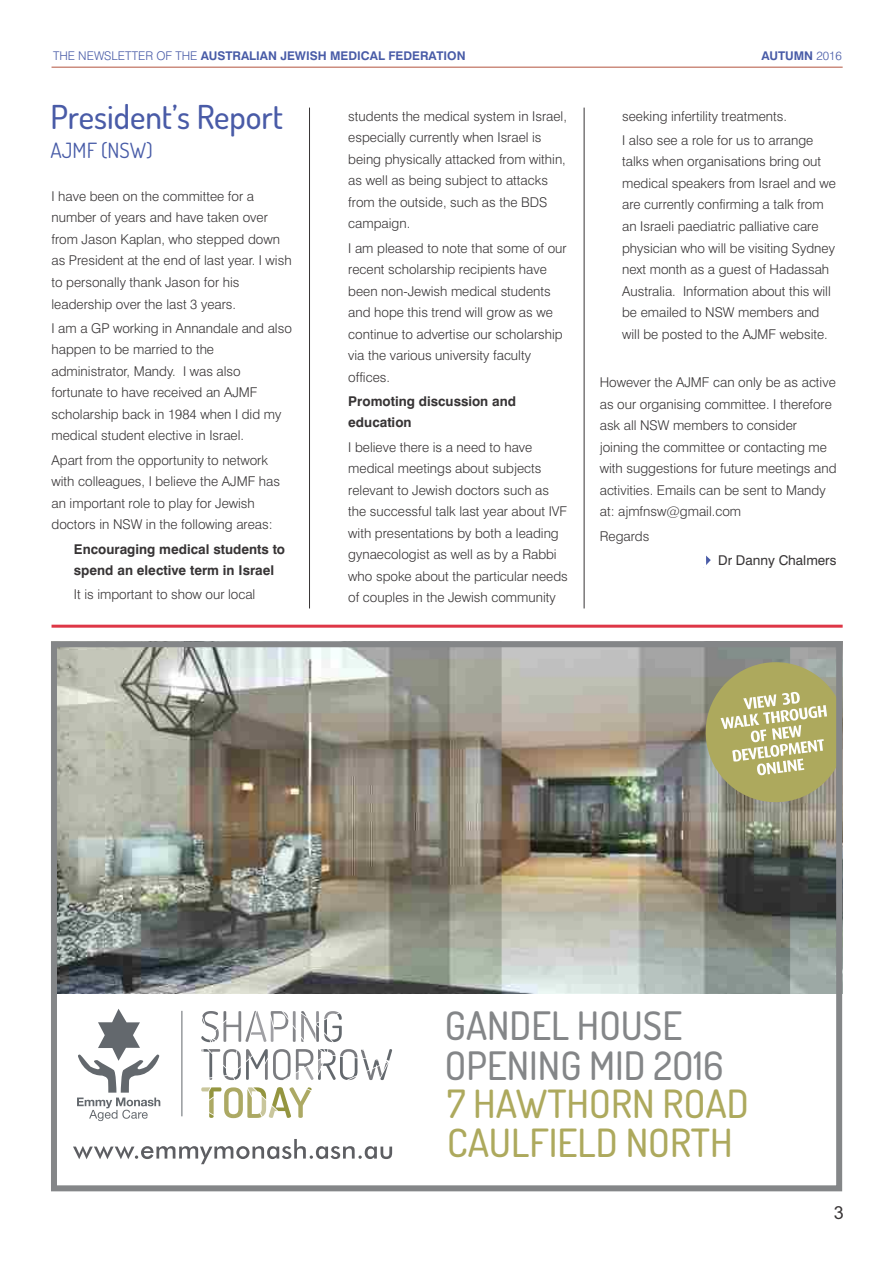
<style>
.page{position:relative;width:893px;height:1263px;background:#fff}
.page>*{position:absolute;margin:0;border:0;box-sizing:border-box;transform-origin:0 0}
.t1{font:200 39.3px/39.2px "Dosis";color:#848688}
.t2{font:200 39px/39.5px "Dosis";color:#ada95d}
.t3{font:200 33px "Dosis";color:#495ba7}
.t4{font:500 21px "Dosis";color:#475ba7}
.t5{font:18px "Arial";color:#373435}
.t6{font:300 13.5px/21.5px "Swiss 721 BT";color:#373435}
.t7{font:700 13.5px/21.5px "Swiss 721 BT";color:#373435}
.t8{font:13.5px "Swiss 721 BT";color:#373435}
.t9{font:700 12px "Swiss 721 BT";color:#485ba7}
.s1{font-weight:300}
</style>
<div class="page">
<hr style="left:52px;top:67px;width:791px;height:1px;background:#b3543f">
<img style="left:58px;top:648px;width:777px;height:346px">
<svg style="left:700px;top:658px;width:135px;height:150px;background:#aeac7b"></svg>
<div style="left:51px;top:641px;width:791px;height:550px;border:6px solid #848688"></div>
<svg style="left:77px;top:1009px;width:83px;height:112px"></svg>
<hr style="left:182px;top:1011px;width:1px;height:105px;background:#63686d">
<svg style="left:201px;top:1087px;width:111px;height:31px"></svg>
<svg style="left:201px;top:1049px;width:191px;height:31px"></svg>
<svg style="left:201px;top:1011px;width:141px;height:31px"></svg>
<svg style="left:73px;top:1139px;width:319px;height:25px"></svg>
<hr style="left:309px;top:108px;width:1px;height:500px;background:#373435">
<hr style="left:584px;top:108px;width:1px;height:500px;background:#373435">
<hr style="left:52px;top:625px;width:791px;height:3px;background:#de3746">
<svg style="left:706px;top:555px;width:5px;height:10px"></svg>
<p class="t9" style="left:53px;top:50px;width:414px"><span class="s1">THE NEWSLETTER OF THE</span> AUSTRALIAN JEWISH MEDICAL FEDERATION</p>
<p class="t9" style="left:761px;top:50px;width:82px">AUTUMN <span class="s1">2016</span></p>
<h3 class="t3" style="left:51px;top:95px;width:234px">President’s Report</h3>
<h3 class="t4" style="left:51px;top:136px;width:104px">AJMF (NSW)</h3>
<p class="t6" style="left:52px;top:187px;width:242px">I have been on the committee for a number of years and have taken over from Jason Kaplan, who stepped down as President at the end of last year. I wish to personally thank Jason for his leadership over the last 3 years.</p>
<p class="t6" style="left:52px;top:318px;width:242px">I am a GP working in Annandale and also happen to be married to the administrator, Mandy. I was also fortunate to have received an AJMF scholarship back in 1984 when I did my medical student elective in Israel.</p>
<p class="t6" style="left:52px;top:450px;width:230px">Apart from the opportunity to network with colleagues, I believe the AJMF has an important role to play for Jewish doctors in NSW in the following areas:</p>
<p class="t7" style="left:74px;top:539px;width:213px">Encouraging medical students to spend an elective term in Israel</p>
<p class="t6" style="left:74px;top:585px;width:183px">It is important to show our local</p>
<p class="t6" style="left:348px;top:106px;width:220px">students the medical system in Israel, especially currently when Israel is being physically attacked from within, as well as being subject to attacks from the outside, such as the BDS campaign.</p>
<p class="t6" style="left:348px;top:238px;width:220px">I am pleased to note that some of our recent scholarship recipients have been non-Jewish medical students and hope this trend will grow as we continue to advertise our scholarship via the various university faculty offices.</p>
<p class="t7" style="left:348px;top:392px;width:169px">Promoting discussion and education</p>
<p class="t6" style="left:348px;top:437px;width:221px">I believe there is a need to have medical meetings about subjects relevant to Jewish doctors such as the successful talk last year about IVF with presentations by both a leading gynaecologist as well as by a Rabbi who spoke about the particular needs of couples in the Jewish community</p>
<p class="t6" style="left:622px;top:105px;width:193px;line-height:24.3px">seeking infertility treatments.<br>I also see a role for us to arrange</p>
<p class="t6" style="left:622px;top:152px;width:215px">talks when organisations bring out medical speakers from Israel and we are currently confirming a talk from an Israeli paediatric palliative care physician who will be visiting Sydney next month as a guest of Hadassah Australia. Information about this will be emailed to NSW members and will be posted to the AJMF website.</p>
<p class="t6" style="left:600px;top:373px;width:238px">However the AJMF can only be as active as our organising committee. I therefore ask all NSW members to consider joining the committee or contacting me with suggestions for future meetings and activities. Emails can be sent to Mandy at: ajmfnsw@gmail.com</p>
<p class="t6" style="left:600px;top:526px;width:51px">Regards</p>
<p class="t8" style="left:718px;top:555px;width:120px">Dr Danny Chalmers</p>
<h1 class="t1" style="left:445px;top:1005px;width:280px">GANDEL HOUSE<br>OPENING MID 2O16</h1>
<h2 class="t2" style="left:447px;top:1083px;width:303px">7 HAWTHORN ROAD<br>CAULFIELD NORTH</h2>
<h3 class="t5" style="left:834px;top:1206px;width:12px">3</h3>
</div>
